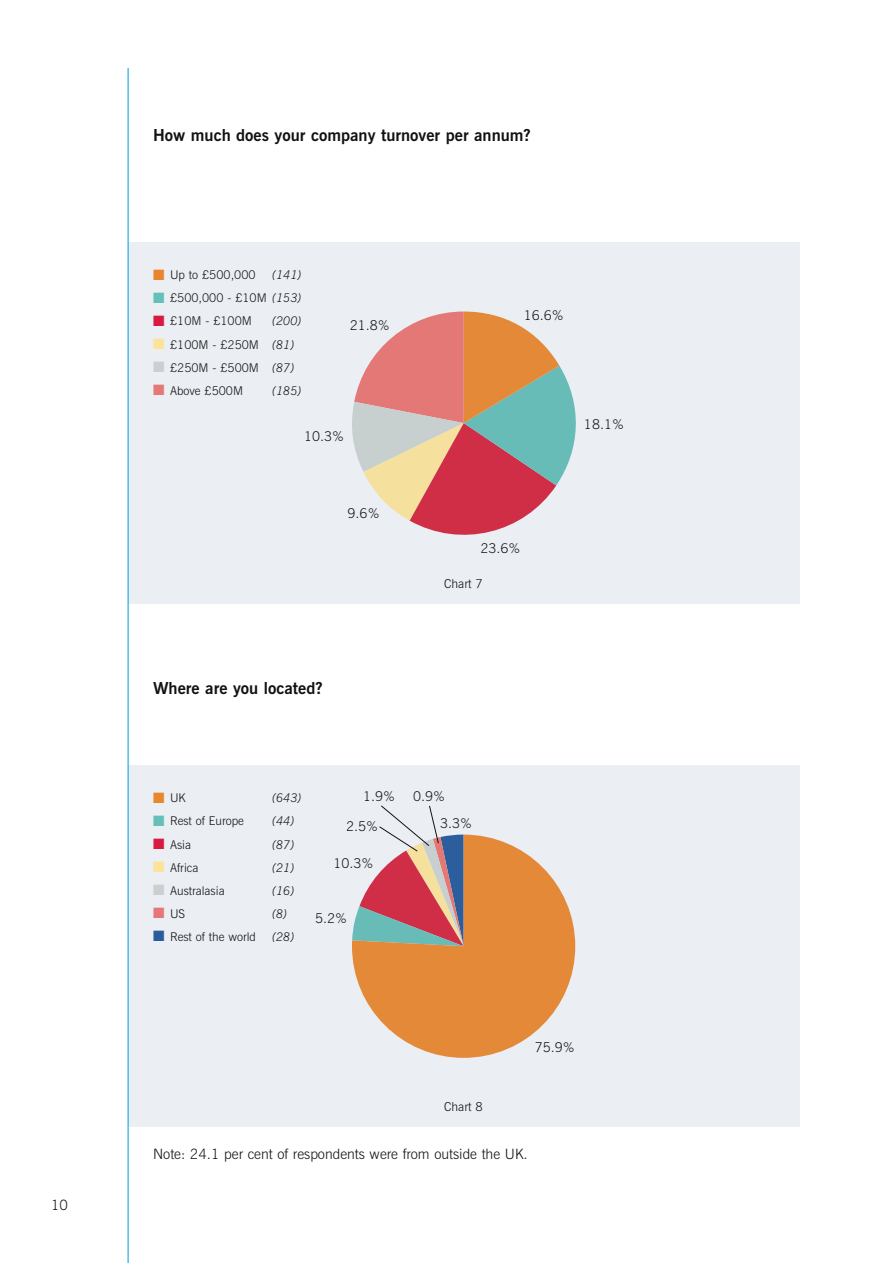
<style>
.page{position:relative;width:893px;height:1263px;background:#fff}
.page>*{position:absolute;margin:0;border:0;box-sizing:border-box;transform-origin:0 0}
.t1{font:700 16.5px "News Gothic BT";color:#121212}
.t2{font:300 14.25px "News Gothic BT";color:#121212}
.t3{font:300 13.5px/26.5px "News Gothic BT";color:#121212}
.t4{font:300 12.3px "News Gothic BT";color:#121212}
.t5{font:300 12px "News Gothic BT";color:#121212}
.t6{font:italic 300 12px "News Gothic BT";color:#121212}
.s1{color:#e9862a}
.s2{color:#65c0b9}
.s3{font-style:italic}
.s4{color:#d81a43}
.s5{color:#fde29a}
.s6{color:#cacfcf}
.s7{color:#e47777}
.s8{color:#2a5c9c}
</style>
<div class="page">
<div style="left:128px;top:765px;width:671px;height:362px;background:#ebeef3"></div>
<div style="left:352px;top:834px;width:223px;height:224px;background:#e48938;border-radius:111px"></div>
<div style="left:128px;top:242px;width:671px;height:362px;background:#ebeef3"></div>
<svg style="left:352px;top:311px;width:224px;height:224px"></svg>
<hr style="left:128px;top:68px;width:1px;height:1195px;background:#00a3db">
<svg style="left:352px;top:805px;width:112px;height:141px"></svg>
<p class="t2" style="left:51px;top:1196px;width:18px">10</p>
<h1 class="t1" style="left:153px;top:125px;width:379px">How much does your company turnover per annum?</h1>
<p class="t5" style="left:153px;top:268px;width:104px"><span class="s1">■</span> Up to £500,000</p>
<p class="t6" style="left:272px;top:268px;width:31px">(141)</p>
<p class="t5" style="left:153px;top:291px;width:150px"><span class="s2">■</span> £500,000 - £10M <span class="s3">(153)</span></p>
<p class="t5" style="left:153px;top:314px;width:100px"><span class="s4">■</span> £10M - £100M</p>
<p class="t6" style="left:272px;top:314px;width:31px">(200)</p>
<p class="t5" style="left:153px;top:337px;width:143px"><span class="s5">■</span> £100M - £250M <span class="s3">(81)</span></p>
<p class="t5" style="left:153px;top:360px;width:143px"><span class="s6">■</span> £250M - £500M <span class="s3">(87)</span></p>
<p class="t5" style="left:153px;top:383px;width:92px"><span class="s7">■</span> Above £500M</p>
<p class="t6" style="left:272px;top:383px;width:31px">(185)</p>
<p class="t3" style="left:350px;top:312px;width:41px">21.8%</p>
<p class="t3" style="left:304px;top:423px;width:41px">10.3%</p>
<p class="t3" style="left:348px;top:500px;width:33px">9.6%</p>
<h1 class="t1" style="left:153px;top:678px;width:171px">Where are you located?</h1>
<p class="t3" style="left:524px;top:302px;width:41px">16.6%</p>
<p class="t3" style="left:584px;top:410px;width:41px">18.1%</p>
<p class="t3" style="left:480px;top:535px;width:41px">23.6%</p>
<p class="t4" style="left:444px;top:576px;width:40px">Chart 7</p>
<p class="t5" style="left:153px;top:791px;width:34px"><span class="s1">■</span> UK</p>
<p class="t6" style="left:272px;top:791px;width:31px">(643)</p>
<p class="t5" style="left:153px;top:814px;width:92px"><span class="s2">■</span> Rest of Europe</p>
<p class="t6" style="left:272px;top:814px;width:24px">(44)</p>
<p class="t5" style="left:153px;top:837px;width:40px"><span class="s4">■</span> Asia</p>
<p class="t6" style="left:272px;top:837px;width:24px">(87)</p>
<p class="t5" style="left:153px;top:860px;width:47px"><span class="s5">■</span> Africa</p>
<p class="t6" style="left:272px;top:860px;width:24px">(21)</p>
<p class="t5" style="left:153px;top:883px;width:73px"><span class="s6">■</span> Australasia</p>
<p class="t6" style="left:272px;top:883px;width:24px">(16)</p>
<p class="t5" style="left:153px;top:906px;width:34px"><span class="s7">■</span> US</p>
<p class="t6" style="left:272px;top:906px;width:17px">(8)</p>
<p class="t5" style="left:153px;top:929px;width:104px"><span class="s8">■</span> Rest of the world</p>
<p class="t6" style="left:272px;top:929px;width:24px">(28)</p>
<p class="t3" style="left:363px;top:783px;width:33px">1.9%</p>
<p class="t3" style="left:440px;top:783px;width:33px;text-indent:-27px">0.9%<br>3.3%</p>
<p class="t3" style="left:346px;top:813px;width:33px">2.5%</p>
<p class="t3" style="left:333px;top:850px;width:41px">10.3%</p>
<p class="t3" style="left:315px;top:905px;width:33px">5.2%</p>
<p class="t3" style="left:535px;top:1034px;width:41px">75.9%</p>
<p class="t4" style="left:444px;top:1099px;width:40px">Chart 8</p>
<p class="t2" style="left:153px;top:1145px;width:376px">Note: 24.1 per cent of respondents were from outside the UK.</p>
</div>
